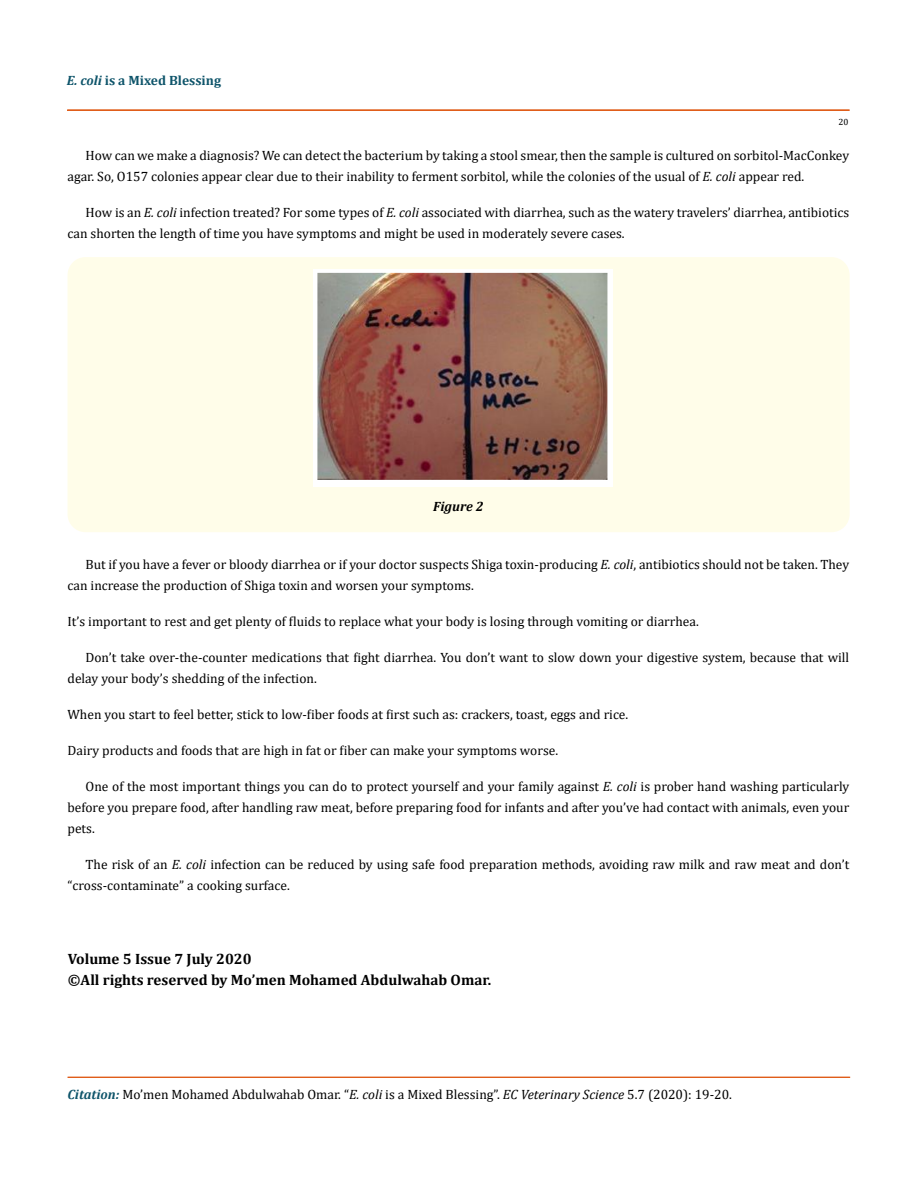
<style>
.page{position:relative;width:917px;height:1188px;background:#fff}
.page>*{position:absolute;margin:0;border:0;box-sizing:border-box;transform-origin:0 0}
.t1{font:700 15px/21px "Cambria";color:#000}
.t2{font:13.5px/21px "Cambria";color:#000}
.t3{font:700 13.5px "Cambria";color:#0e546a}
.t4{font:italic 700 13.5px "Cambria";color:#000}
.t5{font:9px "Cambria";color:#000}
.s1{font-style:italic}
.s2{font-weight:700;font-style:italic;color:#0e546a}
</style>
<div class="page">
<div style="left:67px;top:110px;width:782px;height:1px;border:1px solid #e05d1a"></div>
<div style="left:68px;top:1077px;width:781px;height:1px;border:1px solid #e05d1a"></div>
<div style="left:68px;top:257px;width:781px;height:275px;background:#fffde9;border-radius:18px"></div>
<img style="left:314px;top:270px;width:298px;height:217px">
<p class="t3" style="left:67px;top:71px;width:156px"><span class="s1">E. coli</span> is a Mixed Blessing</p>
<p class="t5" style="left:838px;top:117px;width:11px">20</p>
<p class="t2" style="left:68px;top:145px;width:783px;text-indent:18px">How can we make a diagnosis? We can detect the bacterium by taking a stool smear, then the sample is cultured on sorbitol-MacConkey agar. So, O157 colonies appear clear due to their inability to ferment sorbitol, while the colonies of the usual of <span class="s1">E. coli</span> appear red.</p>
<p class="t2" style="left:68px;top:202px;width:783px;text-indent:18px">How is an <span class="s1">E. coli</span> infection treated? For some types of <span class="s1">E. coli</span> associated with diarrhea, such as the watery travelers’ diarrhea, antibiotics can shorten the length of time you have symptoms and might be used in moderately severe cases.</p>
<p class="t4" style="left:433px;top:497px;width:52px">Figure 2</p>
<p class="t2" style="left:68px;top:554px;width:783px;text-indent:18px">But if you have a fever or bloody diarrhea or if your doctor suspects Shiga toxin-producing <span class="s1">E. coli</span>, antibiotics should not be taken. They can increase the production of Shiga toxin and worsen your symptoms.</p>
<p class="t2" style="left:68px;top:611px;width:632px">It’s important to rest and get plenty of fluids to replace what your body is losing through vomiting or diarrhea.</p>
<p class="t2" style="left:68px;top:647px;width:783px;text-indent:18px">Don’t take over-the-counter medications that fight diarrhea. You don’t want to slow down your digestive system, because that will delay your body’s shedding of the infection.</p>
<p class="t2" style="left:68px;top:704px;width:562px">When you start to feel better, stick to low-fiber foods at first such as: crackers, toast, eggs and rice.</p>
<p class="t2" style="left:68px;top:740px;width:492px">Dairy products and foods that are high in fat or fiber can make your symptoms worse.</p>
<p class="t2" style="left:68px;top:776px;width:783px;text-align:justify;text-indent:18px">One of the most important things you can do to protect yourself and your family against <span class="s1">E. coli</span> is prober hand washing particularly before you prepare food, after handling raw meat, before preparing food for infants and after you’ve had contact with animals, even your pets.</p>
<p class="t2" style="left:68px;top:854px;width:783px;text-indent:18px">The risk of an <span class="s1">E. coli</span> infection can be reduced by using safe food preparation methods, avoiding raw milk and raw meat and don’t “cross-contaminate” a cooking surface.</p>
<p class="t1" style="left:68px;top:948px;width:425px">Volume 5 Issue 7 July 2020<br>©All rights reserved by Mo’men Mohamed Abdulwahab Omar.</p>
<p class="t2" style="left:68px;top:1084px;width:666px"><span class="s2">Citation:</span> Mo’men Mohamed Abdulwahab Omar. “<span class="s1">E. coli</span> is a Mixed Blessing”. <span class="s1">EC Veterinary Science</span> 5.7 (2020): 19-20.</p>
</div>
